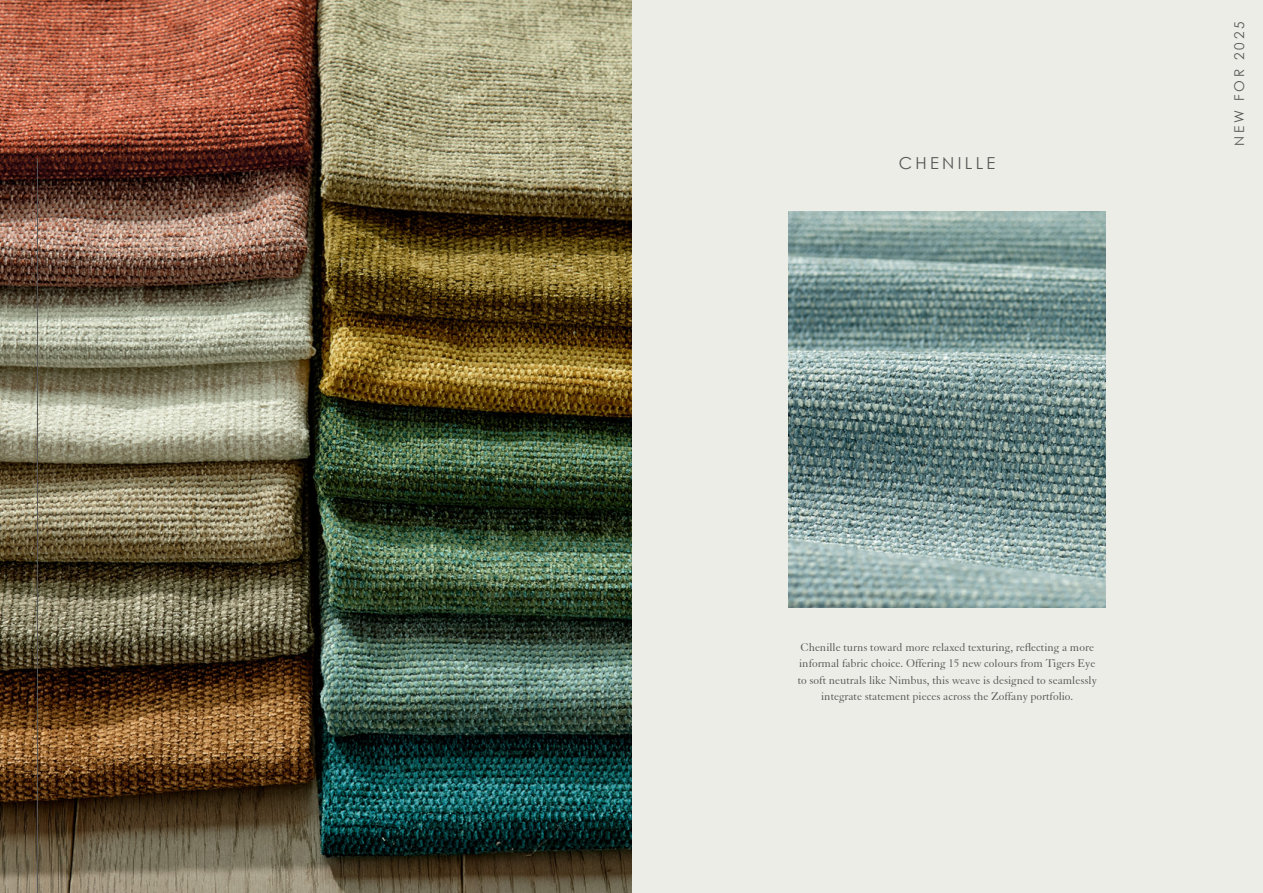
<style>
.page{position:relative;width:1263px;height:893px;background:#edede8}
.page>*{position:absolute;margin:0;border:0;box-sizing:border-box;transform-origin:0 0}
.t1{font:16.5px "Century Gothic";letter-spacing:.2em;color:#575756}
.t2{font:13.5px "Century Gothic";letter-spacing:.2em;color:#575756}
.t3{font:12px/16.5px "Elegant Garamond BT";color:#575756;text-align:center}
</style>
<div class="page">
<img style="left:0;top:0;width:632px;height:893px">
<img style="left:789px;top:212px;width:316px;height:396px">
<hr style="left:37px;top:158px;width:1px;height:735px;background:#575756">
<h1 class="t1" style="left:899px;top:153px;width:98px">CHENILLE</h1>
<p class="t2" style="left:1231px;top:145px;width:125px;rotate:-90deg">NEW FOR 2025</p>
<p class="t3" style="left:798px;top:639px;width:301px">Chenille turns toward more relaxed texturing, reflecting a more informal fabric choice. Offering 15 new colours from Tigers Eye to soft neutrals like Nimbus, this weave is designed to seamlessly integrate statement pieces across the Zoffany portfolio.</p>
</div>
